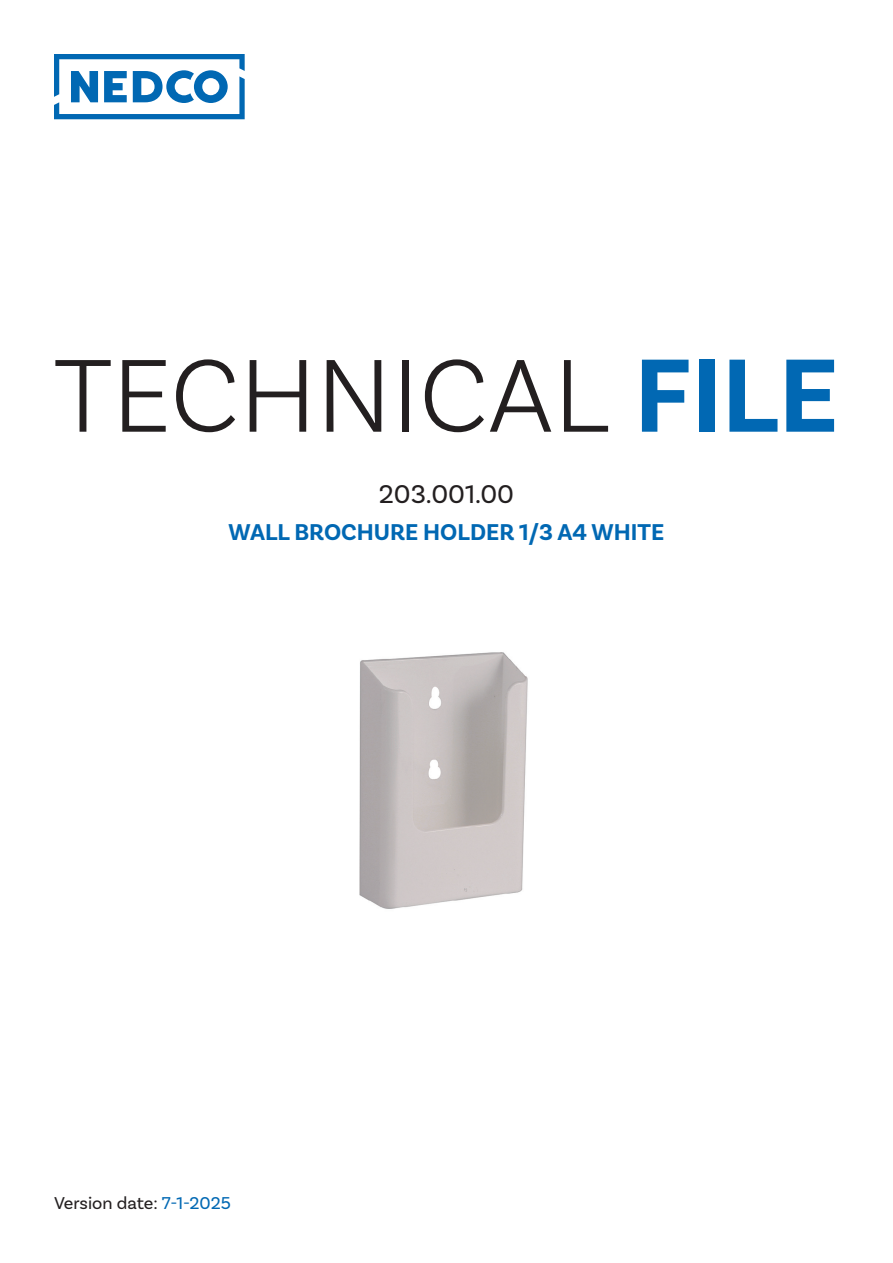
<style>
.page{position:relative;width:893px;height:1263px;background:#fff}
.page>*{position:absolute;margin:0;border:0;box-sizing:border-box;transform-origin:0 0}
.t1{font:300 109.2px "Basic Sans";color:#231f20}
.No_Spacing{font:27px "Basic Sans";color:#231f20}
.No_Spacing-2{font:700 24px "Basic Sans";color:#0168b3}
.No_Spacing-3{font:18px "Basic Sans";color:#231f20}
.s1{font-weight:700;color:#0168b3}
.s2{color:#0168b3}
</style>
<div class="page">
<svg style="left:54px;top:54px;width:191px;height:65px"></svg>
<img style="left:359px;top:652px;width:169px;height:257px">
<p class="t1" style="left:54px;top:330px;width:786px">TECHNICAL <span class="s1">FILE</span></p>
<p class="No_Spacing" style="left:379px;top:478px;width:137px">203.001.00</p>
<p class="No_Spacing-2" style="left:229px;top:518px;width:437px">WALL BROCHURE HOLDER 1/3 A4 WHITE</p>
<p class="No_Spacing-3" style="left:54px;top:1192px;width:178px">Version date: <span class="s2">7-1-2025</span></p>
</div>
